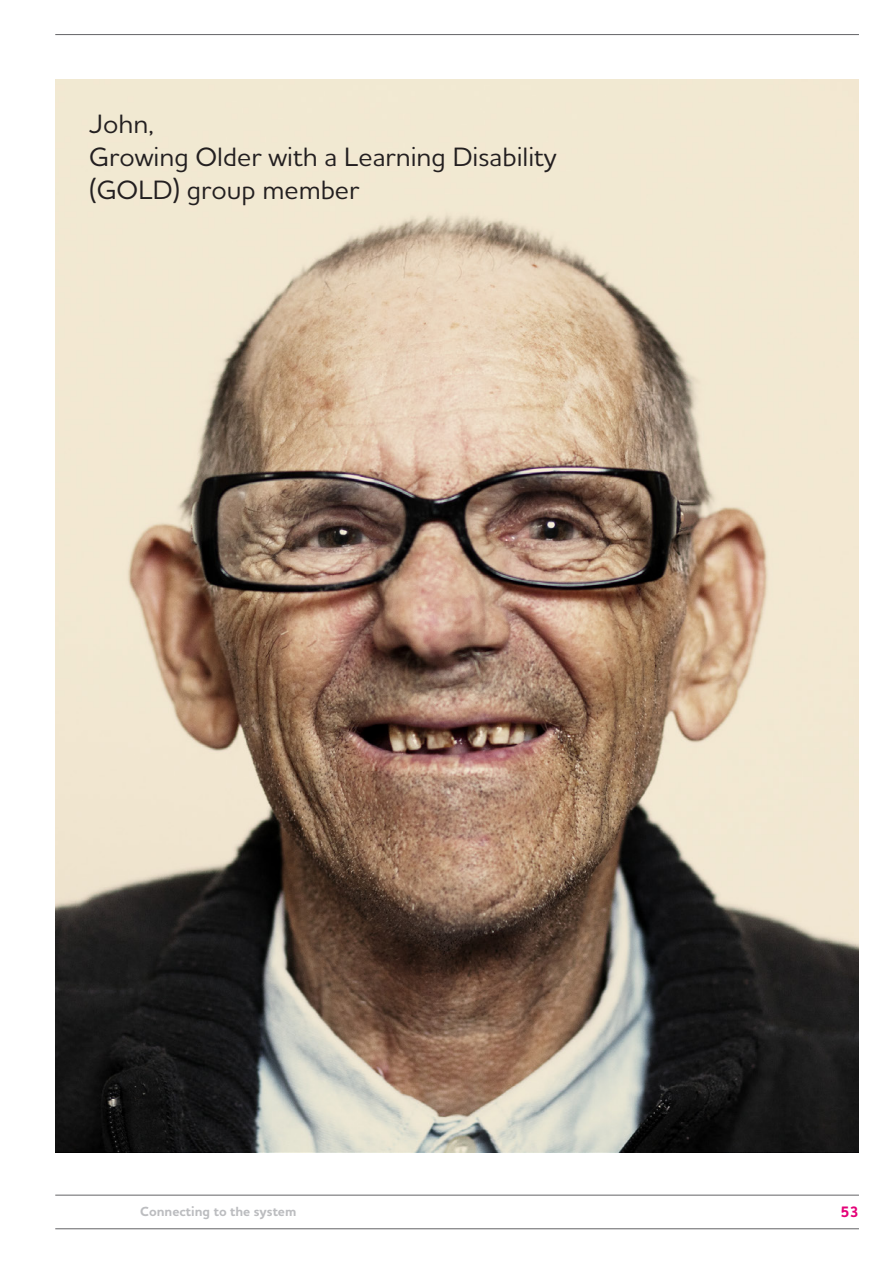
<style>
.page{position:relative;width:893px;height:1263px;background:#fff}
.page>*{position:absolute;margin:0;border:0;box-sizing:border-box;transform-origin:0 0}
.Caption_photo{font:500 27px/33px "Houschka Alt Pro";color:#231f20}
.t1{font:700 15.3px "Houschka Alt Pro";color:#e40278}
.t2{font:700 13.5px "Houschka Alt Pro";color:#bcbdc0}
</style>
<div class="page">
<hr style="left:55px;top:34px;width:804px;height:1px;background:#636366">
<hr style="left:55px;top:1195px;width:804px;height:1px;background:#636366">
<hr style="left:55px;top:1228px;width:804px;height:1px;background:#636366">
<img style="left:55px;top:80px;width:804px;height:1072px">
<p class="Caption_photo" style="left:89px;top:106px;width:469px">John,<br>Growing Older with a Learning Disability (GOLD) group member</p>
<p class="t2" style="left:140px;top:1203px;width:158px">Connecting to the system</p>
<p class="t1" style="left:840px;top:1202px;width:20px">53</p>
</div>
